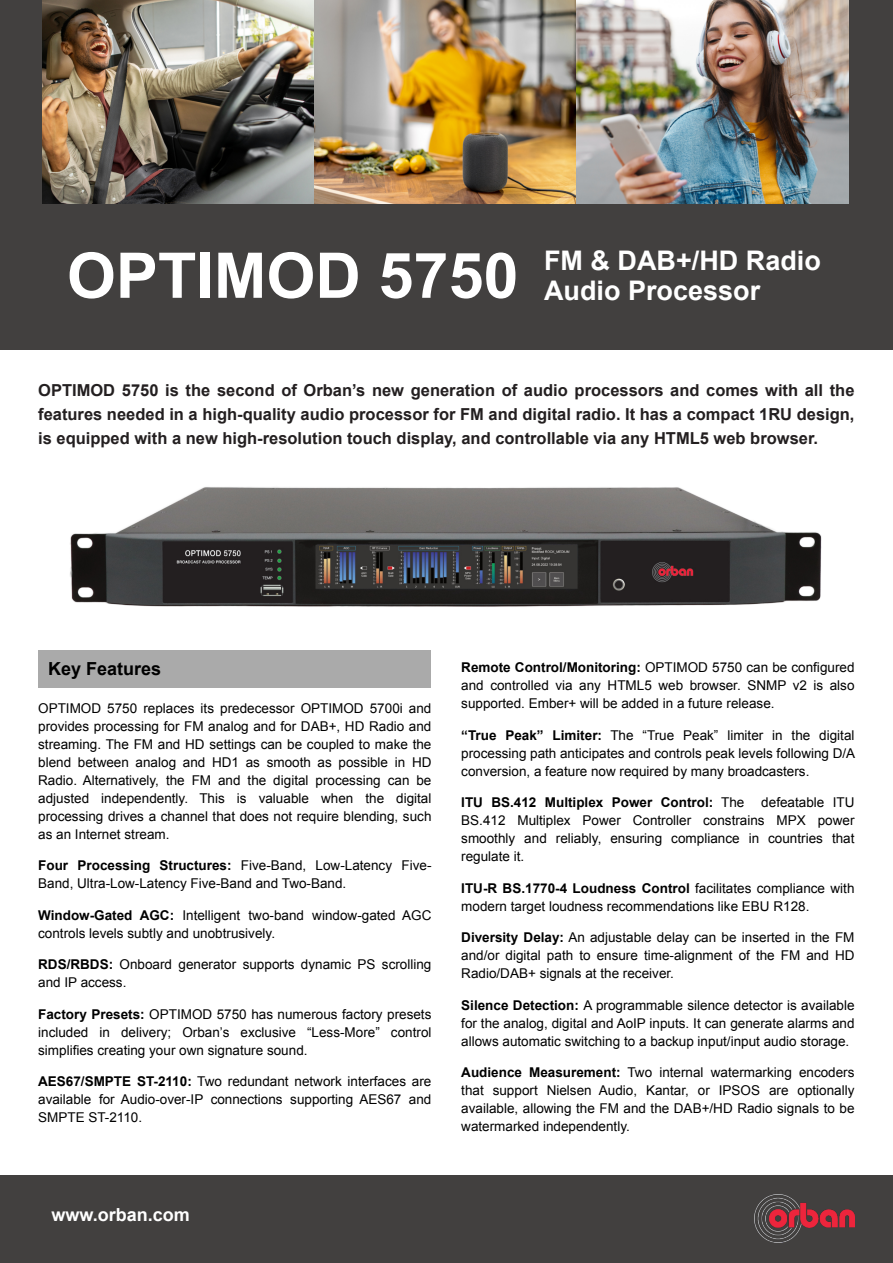
<style>
.page{position:relative;width:893px;height:1263px;background:#42403f}
.page>*{position:absolute;margin:0;border:0;box-sizing:border-box;transform-origin:0 0}
.t1{font:700 63px "Arial";color:#fff}
.t2{font:700 27px/30px "Arial";color:#fff}
.t3{font:700 18px "Arial";color:#fff}
.t4{font:700 18px "Arial";color:#000}
.t5{font:700 16.5px/24px "Arial";color:#231f20;text-align:justify}
.t6{font:13.5px/18px "Arial";color:#000;text-align:justify}
.s1{font-weight:700}
</style>
<div class="page">
<div style="left:0;top:350px;width:893px;height:824px;background:#fff"></div>
<img style="left:70px;top:487px;width:752px;height:120px">
<div style="left:38px;top:650px;width:393px;height:38px;background:#aaa"></div>
<img style="left:314px;top:0;width:263px;height:203px">
<img style="left:42px;top:0;width:272px;height:203px">
<img style="left:577px;top:0;width:271px;height:203px">
<img style="left:754px;top:1194px;width:100px;height:48px">
<h1 class="t1" style="left:67px;top:252px;width:453px">OPTIMOD 5750</h1>
<h2 class="t2" style="left:544px;top:248px;width:278px">FM &amp; DAB+/HD Radio<br>Audio Processor</h2>
<p class="t5" style="left:38px;top:379px;width:818px">OPTIMOD 5750 is the second of Orban’s new generation of audio processors and comes with all the features needed in a high-quality audio processor for FM and digital radio. It has a compact 1RU design, is equipped with a new high-resolution touch display, and controllable via any HTML5 web browser.</p>
<h3 class="t4" style="left:48px;top:662px;width:115px">Key Features</h3>
<p class="t6" style="left:38px;top:700px;width:395px">OPTIMOD 5750 replaces its predecessor OPTIMOD 5700i and provides processing for FM analog and for DAB+, HD Radio and streaming. The FM and HD settings can be coupled to make the blend between analog and HD1 as smooth as possible in HD Radio. Alternatively, the FM and the digital processing can be adjusted independently. This is valuable when the digital processing drives a channel that does not require blending, such as an Internet stream.</p>
<p class="t6" style="left:38px;top:858px;width:395px"><span class="s1">Four Processing Structures:</span> Five-Band, Low-Latency Five-<br>Band, Ultra-Low-Latency Five-Band and Two-Band.</p>
<p class="t6" style="left:38px;top:907px;width:395px"><span class="s1">Window-Gated AGC:</span> Intelligent two-band window-gated AGC controls levels subtly and unobtrusively.</p>
<p class="t6" style="left:38px;top:957px;width:395px"><span class="s1">RDS/RBDS:</span> Onboard generator supports dynamic PS scrolling and IP access.</p>
<p class="t6" style="left:38px;top:1006px;width:395px"><span class="s1">Factory Presets:</span> OPTIMOD 5750 has numerous factory presets included in delivery; Orban’s exclusive “Less-More” control simplifies creating your own signature sound.</p>
<p class="t6" style="left:38px;top:1074px;width:395px"><span class="s1">AES67/SMPTE ST-2110:</span> Two redundant network interfaces are available for Audio-over-IP connections supporting AES67 and SMPTE ST-2110.</p>
<h3 class="t3" style="left:51px;top:1208px;width:140px">www.orban.com</h3>
<p class="t6" style="left:461px;top:659px;width:395px"><span class="s1">Remote Control/Monitoring:</span> OPTIMOD 5750 can be configured and controlled via any HTML5 web browser. SNMP v2 is also supported. Ember+ will be added in a future release.</p>
<p class="t6" style="left:461px;top:727px;width:396px"><span class="s1">“True Peak” Limiter:</span> The “True Peak” limiter in the digital processing path anticipates and controls peak levels following D/A conversion, a feature now required by many broadcasters.</p>
<p class="t6" style="left:461px;top:794px;width:395px"><span class="s1">ITU BS.412 Multiplex Power Control:</span> The defeatable ITU BS.412 Multiplex Power Controller constrains MPX power smoothly and reliably, ensuring compliance in countries that regulate it.</p>
<p class="t6" style="left:461px;top:880px;width:395px"><span class="s1">ITU-R BS.1770-4 Loudness Control</span> facilitates compliance with modern target loudness recommendations like EBU R128.</p>
<p class="t6" style="left:461px;top:929px;width:395px"><span class="s1">Diversity Delay:</span> An adjustable delay can be inserted in the FM and/or digital path to ensure time-alignment of the FM and HD Radio/DAB+ signals at the receiver.</p>
<p class="t6" style="left:461px;top:997px;width:395px"><span class="s1">Silence Detection:</span> A programmable silence detector is available for the analog, digital and AoIP inputs. It can generate alarms and allows automatic switching to a backup input/input audio storage.</p>
<p class="t6" style="left:461px;top:1064px;width:395px"><span class="s1">Audience Measurement:</span> Two internal watermarking encoders that support Nielsen Audio, Kantar, or IPSOS are optionally available, allowing the FM and the DAB+/HD Radio signals to be watermarked independently.</p>
</div>
